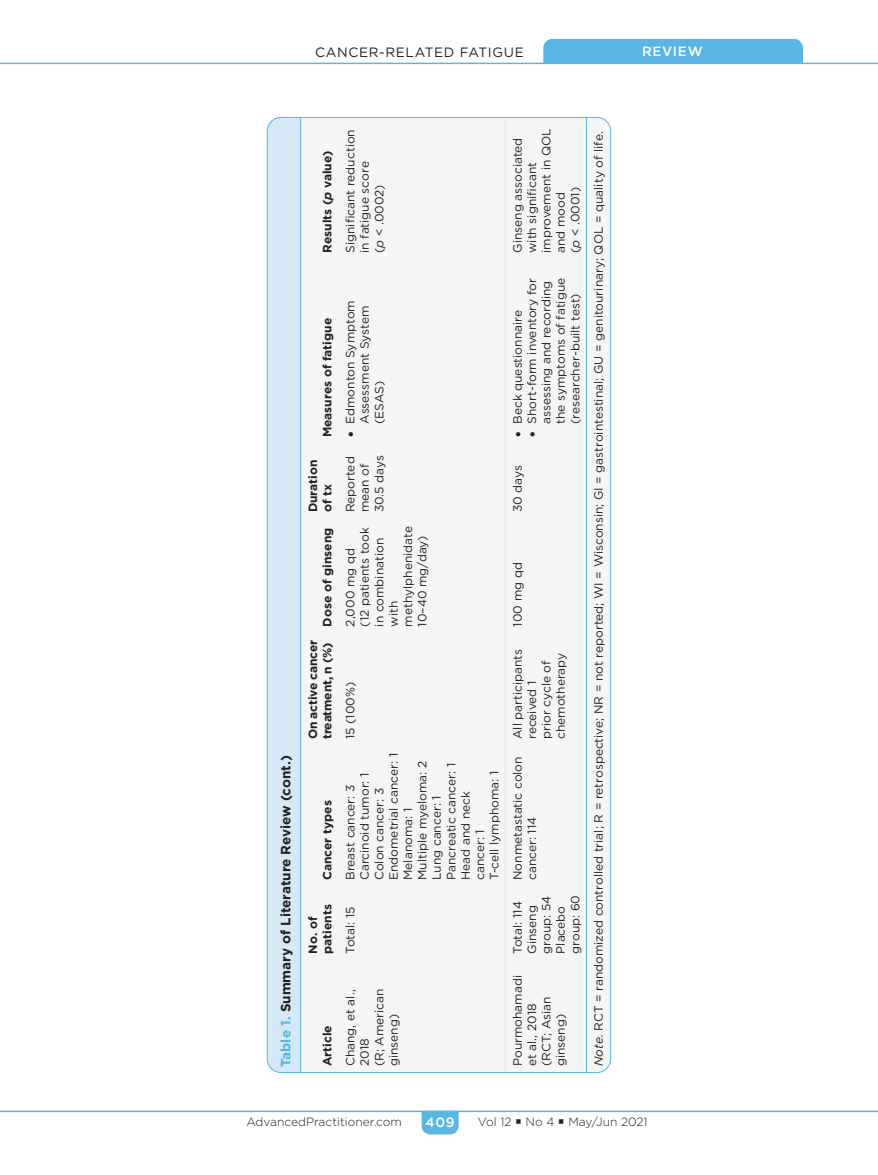
<style>
.page{position:relative;width:878px;height:1175px;background:#fff}
.page>*{position:absolute;margin:0;border:0;box-sizing:border-box;transform-origin:0 0}
.t1{font:700 13.5px "Gotham";color:#231f20}
.t2{font:13.5px "Gotham";letter-spacing:.05em;color:#231f20}
.t3{font:500 13.5px "Gotham";letter-spacing:.05em;color:#fff}
.t4{font:12px/14.4px "Gotham";color:#231f20}
.t5{font:700 12px/14.4px "Gotham";color:#231f20}
.t6{font:300 12px "Gotham";color:#231f20}
.s1{color:#59b5e4}
.s2{font-style:italic}
</style>
<div class="page">
<hr style="left:0;top:1110px;width:878px;height:2px;background:#59b5e4">
<svg style="left:421px;top:1110px;width:37px;height:24px"></svg>
<hr style="left:0;top:63px;width:878px;height:1px;background:#59b5e4">
<div style="left:543px;top:39px;width:259px;height:24px;background:#59b5e4"></div>
<svg style="left:267px;top:117px;width:343px;height:955px"></svg>
<div style="left:301px;top:119px;width:285px;height:951px;background:#f5f5f6"></div>
<hr style="left:586px;top:960px;width:1px;height:112px;background:#59b5e4">
<hr style="left:586px;top:886px;width:1px;height:74px;background:#59b5e4">
<hr style="left:586px;top:746px;width:1px;height:140px;background:#59b5e4">
<hr style="left:586px;top:633px;width:1px;height:113px;background:#59b5e4">
<hr style="left:586px;top:519px;width:1px;height:114px;background:#59b5e4">
<hr style="left:586px;top:444px;width:1px;height:75px;background:#59b5e4">
<hr style="left:586px;top:260px;width:1px;height:184px;background:#59b5e4">
<hr style="left:586px;top:118px;width:1px;height:142px;background:#59b5e4">
<hr style="left:300px;top:960px;width:1px;height:112px;background:#59b5e4">
<hr style="left:300px;top:886px;width:1px;height:74px;background:#59b5e4">
<hr style="left:300px;top:746px;width:1px;height:140px;background:#59b5e4">
<hr style="left:300px;top:633px;width:1px;height:113px;background:#59b5e4">
<hr style="left:300px;top:519px;width:1px;height:114px;background:#59b5e4">
<hr style="left:300px;top:444px;width:1px;height:75px;background:#59b5e4">
<hr style="left:300px;top:260px;width:1px;height:184px;background:#59b5e4">
<hr style="left:300px;top:118px;width:1px;height:142px;background:#59b5e4">
<hr style="left:505px;top:960px;width:1px;height:112px;background:#d4e8f6">
<hr style="left:505px;top:886px;width:1px;height:74px;background:#d4e8f6">
<hr style="left:505px;top:746px;width:1px;height:140px;background:#d4e8f6">
<hr style="left:505px;top:633px;width:1px;height:113px;background:#d4e8f6">
<hr style="left:505px;top:519px;width:1px;height:114px;background:#d4e8f6">
<hr style="left:505px;top:444px;width:1px;height:75px;background:#d4e8f6">
<hr style="left:505px;top:260px;width:1px;height:184px;background:#d4e8f6">
<hr style="left:505px;top:118px;width:1px;height:142px;background:#d4e8f6">
<p class="t2" style="left:315px;top:43px;width:210px">CANCER-RELATED FATIGUE</p>
<p class="t3" style="left:642px;top:43px;width:62px">REVIEW</p>
<p class="t1" style="left:277px;top:1066px;width:313px;rotate:-90deg"><span class="s1">Table 1.</span> Summary of Literature Review (cont.)</p>
<p class="t5" style="left:320px;top:253px;width:104px;rotate:-90deg">Results (<span class="s2">p</span> value)</p>
<p class="t4" style="left:343px;top:253px;width:125px;rotate:-90deg">Significant reduction in fatigue score<br>(<span class="s2">p</span> &lt; .0002)</p>
<p class="t5" style="left:320px;top:437px;width:121px;rotate:-90deg">Measures of fatigue</p>
<p class="t5" style="left:305px;top:512px;width:54px;rotate:-90deg">Duration of tx</p>
<p class="t5" style="left:320px;top:626px;width:100px;rotate:-90deg">Dose of ginseng</p>
<p class="t5" style="left:305px;top:739px;width:100px;rotate:-90deg">On active cancer treatment, n (%)</p>
<p class="t5" style="left:320px;top:880px;width:81px;rotate:-90deg">Cancer types</p>
<p class="t5" style="left:305px;top:953px;width:51px;rotate:-90deg">No. of patients</p>
<p class="t4" style="left:343px;top:424px;width:125px;text-indent:-14px;rotate:-90deg">• Edmonton Symptom<br>Assessment System (ESAS)</p>
<p class="t4" style="left:343px;top:512px;width:59px;rotate:-90deg">Reported mean of<br>30.5 days</p>
<p class="t4" style="left:343px;top:626px;width:102px;rotate:-90deg">2,000 mg qd<br>(12 patients took in combination with methylphenidate<br>10–40 mg/day)</p>
<p class="t4" style="left:343px;top:739px;width:59px;rotate:-90deg">15 (100%)</p>
<p class="t4" style="left:343px;top:880px;width:129px;rotate:-90deg">Breast cancer: 3<br>Carcinoid tumor: 1<br>Colon cancer: 3<br>Endometrial cancer: 1<br>Melanoma: 1<br>Multiple myeloma: 2<br>Lung cancer: 1<br>Pancreatic cancer: 1<br>Head and neck cancer: 1<br>T-cell lymphoma: 1</p>
<p class="t4" style="left:343px;top:953px;width:49px;rotate:-90deg">Total: 15</p>
<p class="t5" style="left:320px;top:1066px;width:42px;rotate:-90deg">Article</p>
<p class="t4" style="left:343px;top:1066px;width:79px;rotate:-90deg">Chang, et al.,<br>2018<br>(R; American ginseng)</p>
<p class="t4" style="left:510px;top:253px;width:126px;rotate:-90deg">Ginseng associated with significant improvement in QOL and mood<br>(<span class="s2">p</span> &lt; .0001)</p>
<p class="t4" style="left:591px;top:1066px;width:936px;rotate:-90deg"><span class="s2">Note.</span> RCT = randomized controlled trial; R = retrospective; NR = not reported; WI = Wisconsin; GI = gastrointestinal; GU = genitourinary; QOL = quality of life.</p>
<p class="t4" style="left:524px;top:424px;width:147px;text-indent:-14px;rotate:-90deg">• Short-form inventory for assessing and recording the symptoms of fatigue (researcher-built test)</p>
<p class="t4" style="left:510px;top:437px;width:129px;rotate:-90deg">• Beck questionnaire</p>
<p class="t4" style="left:510px;top:512px;width:49px;rotate:-90deg">30 days</p>
<p class="t4" style="left:510px;top:626px;width:65px;rotate:-90deg">100 mg qd</p>
<p class="t4" style="left:510px;top:739px;width:92px;rotate:-90deg">All participants received 1<br>prior cycle of chemotherapy</p>
<p class="t4" style="left:510px;top:880px;width:125px;rotate:-90deg">Nonmetastatic colon cancer: 114</p>
<p class="t4" style="left:510px;top:953px;width:60px;rotate:-90deg">Total: 114<br>Ginseng group: 54<br>Placebo group: 60</p>
<p class="t4" style="left:510px;top:1066px;width:92px;rotate:-90deg">Pourmohamadi et al., 2018 (RCT; Asian ginseng)</p>
<p class="t6" style="left:246px;top:1114px;width:157px">AdvancedPractitioner.com</p>
<p class="t3" style="left:425px;top:1113px;width:31px">409</p>
<p class="t6" style="left:478px;top:1113px;width:171px">Vol 12 ▪ No 4 ▪ May/Jun 2021</p>
</div>
